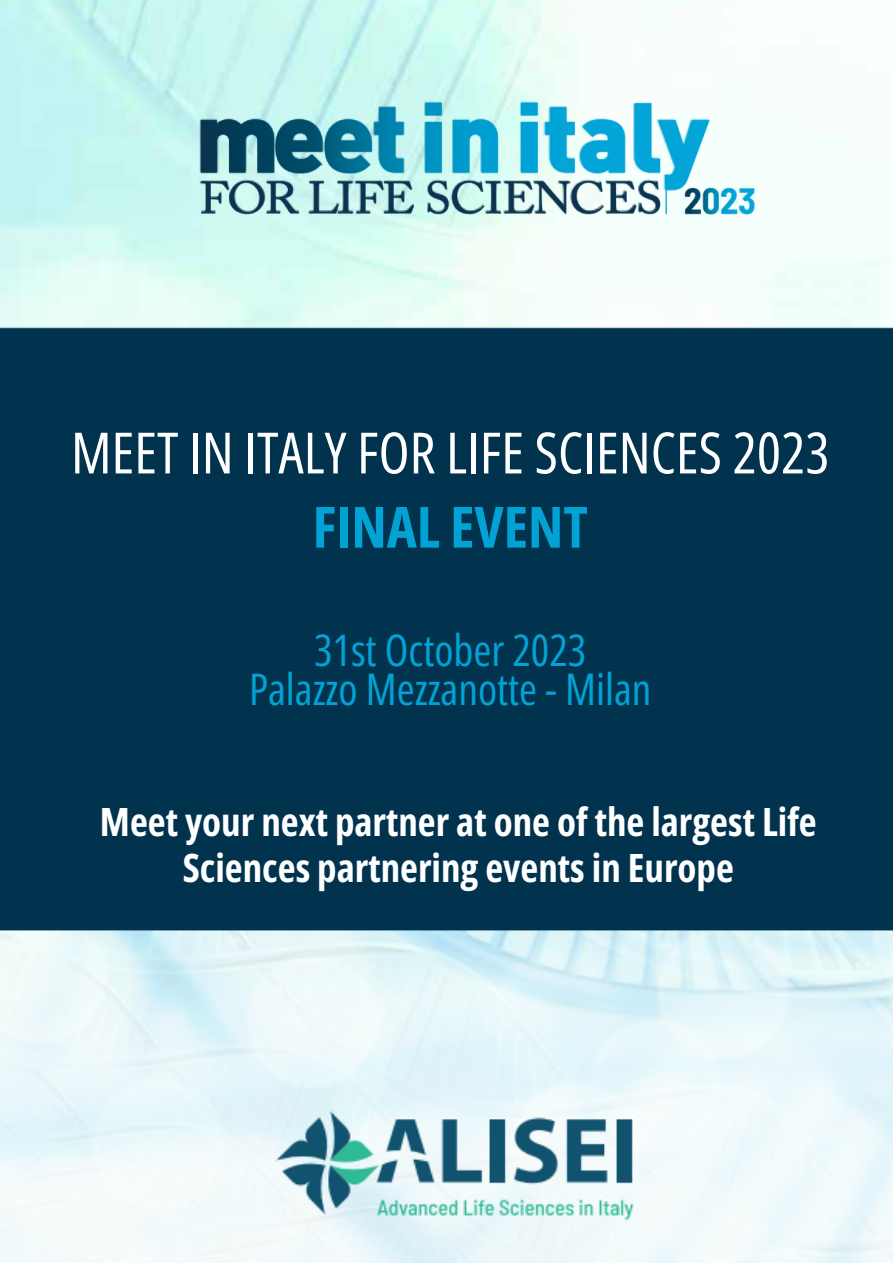
<style>
.page{position:relative;width:893px;height:1264px;background:#fff}
.page>*{position:absolute;margin:0;border:0;box-sizing:border-box;transform-origin:0 0}
.t1{font:57px "Open Sans Condensed";color:#fff}
.t2{font:700 57px "Open Sans Condensed";color:#02a2d5}
.t3{font:43.5px "Open Sans Condensed";color:#02a2d5}
.t4{font:700 39px/46px "Open Sans Condensed";color:#fff;text-align:center}
</style>
<div class="page">
<img style="left:0;top:0;width:892px;height:1262px">
<div style="left:61px;top:388px;width:778px;height:473px;background:#01334f"></div>
<img style="left:166px;top:73px;width:622px;height:171px">
<p class="t1" style="left:71px;top:412px;width:760px">MEET IN ITALY FOR LIFE SCIENCES 2023</p>
<p class="t2" style="left:312px;top:487px;width:277px">FINAL EVENT</p>
<p class="t3" style="left:314px;top:620px;width:274px">31st October 2023</p>
<p class="t3" style="left:249px;top:658px;width:404px">Palazzo Mezzanotte - Milan</p>
<p class="t4" style="left:100px;top:797px;width:718px">Meet your next partner at one of the largest Life<br>Sciences partnering events in Europe</p>
</div>
